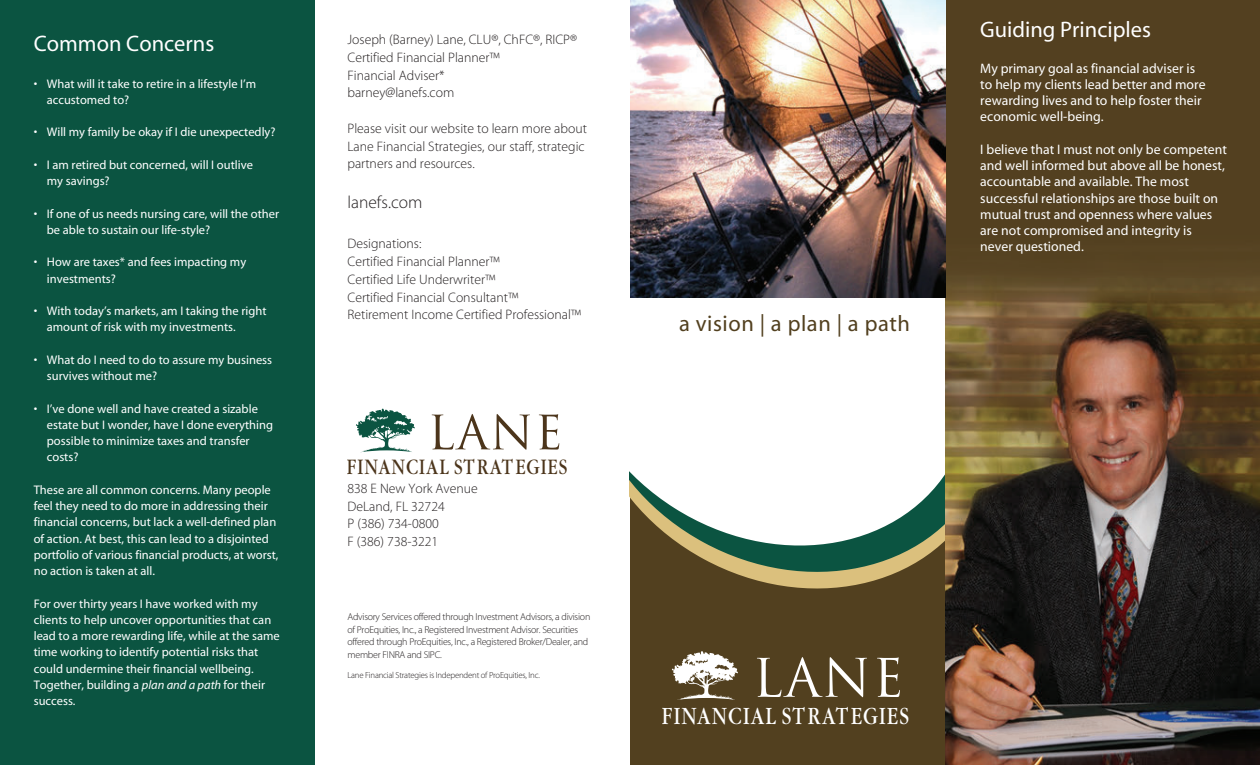
<style>
.page{position:relative;width:1260px;height:765px;background:#fff}
.page>*{position:absolute;margin:0;border:0;box-sizing:border-box;transform-origin:0 0}
.t1{font:25.88px "Garamond";letter-spacing:.06em;color:#fff;scale:.82 1}
.t2{font:23.12px "Garamond";letter-spacing:.06em;color:#4c351b;scale:.82 1}
.t3{font:22.5px "Media";color:#fff}
.t4{font:22.5px "Media";letter-spacing:.025em;color:#52401f}
.t5{font:300 17.5px "Media";color:#231f20}
.t6{font:300 13.75px/17.8px "Media";color:#231f20}
.t7{font:13.75px/16.2px "Media";color:#fff}
.t8{font:12.5px/16.2px "Media";color:#fff}
.t9{font:300 10px/12.5px "Media";letter-spacing:-.025em;color:#231f20}
.t10{font:300 8.75px "Media";letter-spacing:-.025em;color:#231f20}
.s1{font-style:italic}
</style>
<div class="page">
<div style="left:630px;top:334px;width:315px;height:431px;background:#52401f"></div>
<svg style="left:727px;top:570px;width:175px;height:19px;fill:#dbc07d"></svg>
<svg style="left:629px;top:334px;width:316px;height:236px;background:#dbe1da"></svg>
<img style="left:945px;top:0;width:315px;height:765px">
<img style="left:630px;top:0;width:315px;height:297px">
<svg style="left:672px;top:651px;width:66px;height:49px"></svg>
<svg style="left:757px;top:657px;width:110px;height:40px"></svg>
<svg style="left:877px;top:657px;width:23px;height:40px"></svg>
<svg style="left:356px;top:408px;width:59px;height:44px"></svg>
<svg style="left:432px;top:414px;width:98px;height:36px"></svg>
<svg style="left:539px;top:414px;width:20px;height:36px"></svg>
<div style="left:0;top:0;width:315px;height:765px;background:#0b5441"></div>
<h3 class="t3" style="left:34px;top:35px;width:182px">Common Concerns</h3>
<p class="t8" style="left:47px;top:76px;width:211px;text-indent:-13px">• What will it take to retire in a lifestyle I’m accustomed to?</p>
<p class="t8" style="left:34px;top:125px;width:243px">• Will my family be okay if I die unexpectedly?</p>
<p class="t8" style="left:47px;top:158px;width:208px;text-indent:-13px">• I am retired but concerned, will I outlive my savings?</p>
<p class="t8" style="left:47px;top:206px;width:234px;text-indent:-13px">• If one of us needs nursing care, will the other be able to sustain our life-style?</p>
<p class="t8" style="left:47px;top:255px;width:201px;text-indent:-13px">• How are taxes* and fees impacting my investments?</p>
<p class="t8" style="left:47px;top:304px;width:221px;text-indent:-13px">• With today’s markets, am I taking the right amount of risk with my investments.</p>
<p class="t8" style="left:47px;top:353px;width:227px;text-indent:-13px">• What do I need to do to assure my business survives without me?</p>
<p class="t8" style="left:47px;top:401px;width:228px;text-indent:-13px">• I’ve done well and have created a sizable estate but I wonder, have I done everything possible to minimize taxes and transfer costs?</p>
<p class="t8" style="left:34px;top:483px;width:246px">These are all common concerns. Many people feel they need to do more in addressing their financial concerns, but lack a well-defined plan of action. At best, this can lead to a disjointed portfolio of various financial products, at worst, no action is taken at all.</p>
<p class="t8" style="left:34px;top:596px;width:248px">For over thirty years I have worked with my clients to help uncover opportunities that can lead to a more rewarding life, while at the same time working to identify potential risks that could undermine their financial wellbeing.<br>Together, building a <span class="s1">plan and a path</span> for their success.</p>
<p class="t6" style="left:348px;top:32px;width:231px">Joseph (Barney) Lane, CLU®, ChFC®, RICP®<br>Certified Financial Planner™<br>Financial Adviser*<br>barney@lanefs.com</p>
<p class="t6" style="left:348px;top:121px;width:241px">Please visit our website to learn more about<br>Lane Financial Strategies, our staff, strategic partners and resources.</p>
<h3 class="t5" style="left:348px;top:196px;width:77px">lanefs.com</h3>
<p class="t6" style="left:348px;top:236px;width:235px">Designations:<br>Certified Financial Planner™<br>Certified Life Underwriter™<br>Certified Financial Consultant™<br>Retirement Income Certified Professional™</p>
<h2 class="t2" style="left:347px;top:458px;width:271px">FINANCIAL STRATEGIES</h2>
<p class="t6" style="left:348px;top:481px;width:132px">838 E New York Avenue<br>DeLand, FL 32724<br>P (386) 734-0800<br>F (386) 738-3221</p>
<p class="t9" style="left:348px;top:611px;width:244px">Advisory Services offered through Investment Advisors, a division of ProEquities, Inc., a Registered Investment Advisor. Securities offered through ProEquities, Inc., a Registered Broker/Dealer, and member FINRA and SIPC.</p>
<p class="t10" style="left:348px;top:671px;width:194px">Lane Financial Strategies is Independent of ProEquities, Inc.</p>
<h3 class="t4" style="left:679px;top:315px;width:232px">a vision | a plan | a path</h3>
<h3 class="t3" style="left:980px;top:21px;width:172px">Guiding Principles</h3>
<p class="t7" style="left:980px;top:61px;width:227px">My primary goal as financial adviser is to help my clients lead better and more rewarding lives and to help foster their economic well-being.</p>
<p class="t7" style="left:980px;top:142px;width:248px">I believe that I must not only be competent and well informed but above all be honest, accountable and available. The most successful relationships are those built on mutual trust and openness where values are not compromised and integrity is never questioned.</p>
<h1 class="t1" style="left:662px;top:707px;width:303px">FINANCIAL STRATEGIES</h1>
</div>
